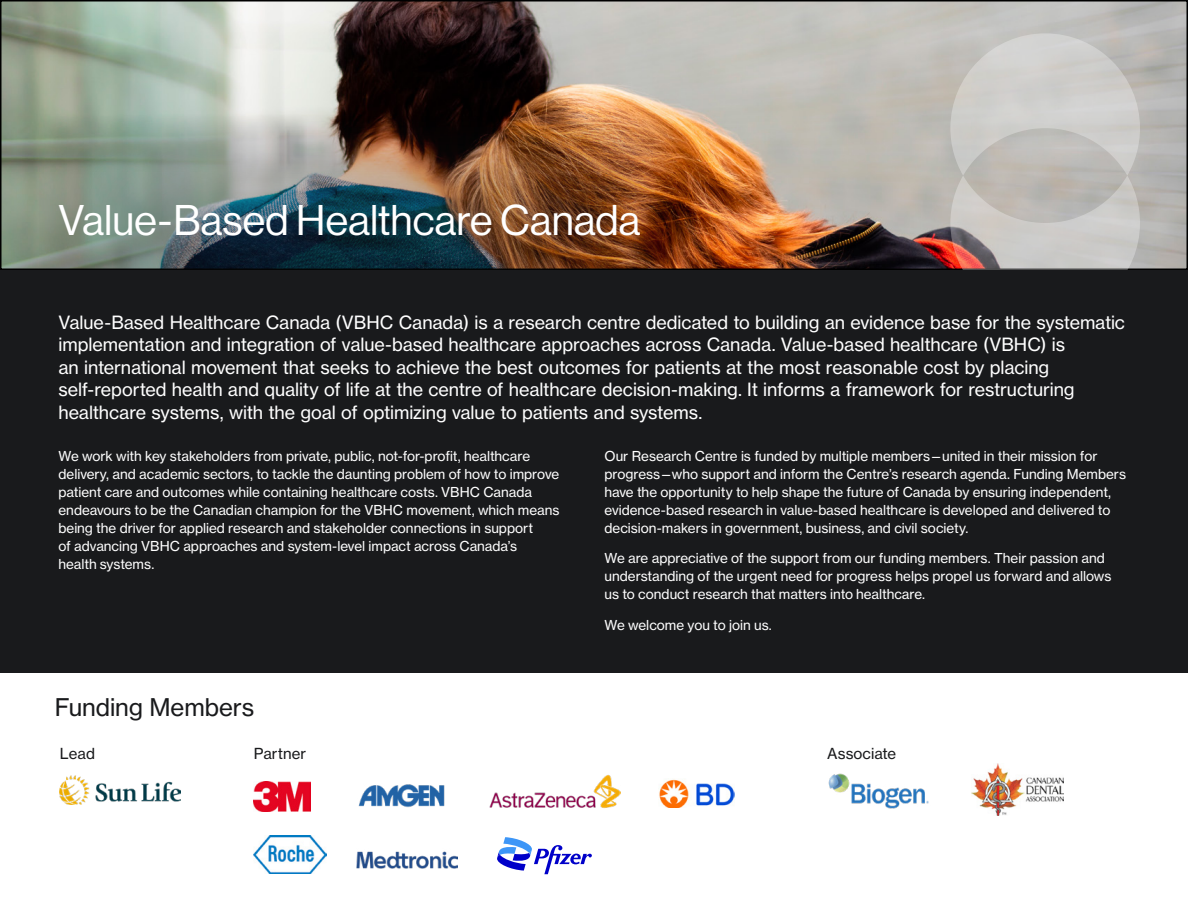
<style>
.page{position:relative;width:1188px;height:918px;background:#fff}
.page>*{position:absolute;margin:0;border:0;box-sizing:border-box;transform-origin:0 0}
.t1{font:42px "N Haas Grotesk DS Pro 55 Rg";letter-spacing:.005em;color:#fff}
.t2{font:24px "N Haas Grotesk TX Pro 55 Rg";letter-spacing:-.005em;color:#191a1c}
.t3{font:18px/22.5px "N Haas Grotesk TX Pro 55 Rg";letter-spacing:-.005em;color:#fff}
.t4{font:15px "N Haas Grotesk TX Pro 55 Rg";letter-spacing:.005em;color:#191a1c}
.t5{font:13.5px/18px "N Haas Grotesk TX Pro 55 Rg";color:#fff}
</style>
<div class="page">
<img style="left:3px;top:3px;width:1182px;height:264px">
<img style="left:38px;top:114px;width:638px;height:156px">
<svg style="left:950px;top:33px;width:190px;height:237px;background:#c5c1be"></svg>
<div style="left:0;top:270px;width:1188px;height:403px;background:#191a1c"></div>
<svg style="left:497px;top:837px;width:95px;height:37px"></svg>
<img style="left:254px;top:782px;width:56px;height:29px">
<img style="left:358px;top:784px;width:87px;height:24px">
<img style="left:490px;top:774px;width:130px;height:34px">
<img style="left:659px;top:779px;width:75px;height:29px">
<img style="left:254px;top:836px;width:73px;height:38px">
<img style="left:828px;top:774px;width:101px;height:35px">
<img style="left:357px;top:851px;width:101px;height:18px">
<img style="left:60px;top:775px;width:120px;height:29px">
<img style="left:971px;top:764px;width:93px;height:51px">
<h1 class="t1" style="left:58px;top:197px;width:583px">Value-Based Healthcare Canada</h1>
<p class="t3" style="left:58px;top:311px;width:1068px">Value-Based Healthcare Canada (VBHC Canada) is a research centre dedicated to building an evidence base for the systematic implementation and integration of value-based healthcare approaches across Canada. Value-based healthcare (VBHC) is<br>an international movement that seeks to achieve the best outcomes for patients at the most reasonable cost by placing self-reported health and quality of life at the centre of healthcare decision-making. It informs a framework for restructuring healthcare systems, with the goal of optimizing value to patients and systems.</p>
<p class="t5" style="left:58px;top:447px;width:502px">We work with key stakeholders from private, public, not-for-profit, healthcare delivery, and academic sectors, to tackle the daunting problem of how to improve patient care and outcomes while containing healthcare costs. VBHC Canada endeavours to be the Canadian champion for the VBHC movement, which means being the driver for applied research and stakeholder connections in support<br>of advancing VBHC approaches and system-level impact across Canada’s<br>health systems.</p>
<p class="t5" style="left:604px;top:447px;width:523px">Our Research Centre is funded by multiple members—united in their mission for progress—who support and inform the Centre’s research agenda. Funding Members have the opportunity to help shape the future of Canada by ensuring independent, evidence-based research in value-based healthcare is developed and delivered to decision-makers in government, business, and civil society.</p>
<p class="t5" style="left:604px;top:549px;width:508px">We are appreciative of the support from our funding members. Their passion and understanding of the urgent need for progress helps propel us forward and allows us to conduct research that matters into healthcare.</p>
<p class="t5" style="left:604px;top:616px;width:169px">We welcome you to join us.</p>
<h2 class="t2" style="left:55px;top:693px;width:201px">Funding Members</h2>
<p class="t4" style="left:60px;top:744px;width:36px">Lead</p>
<p class="t4" style="left:254px;top:744px;width:54px">Partner</p>
<p class="t4" style="left:827px;top:744px;width:71px">Associate</p>
</div>
